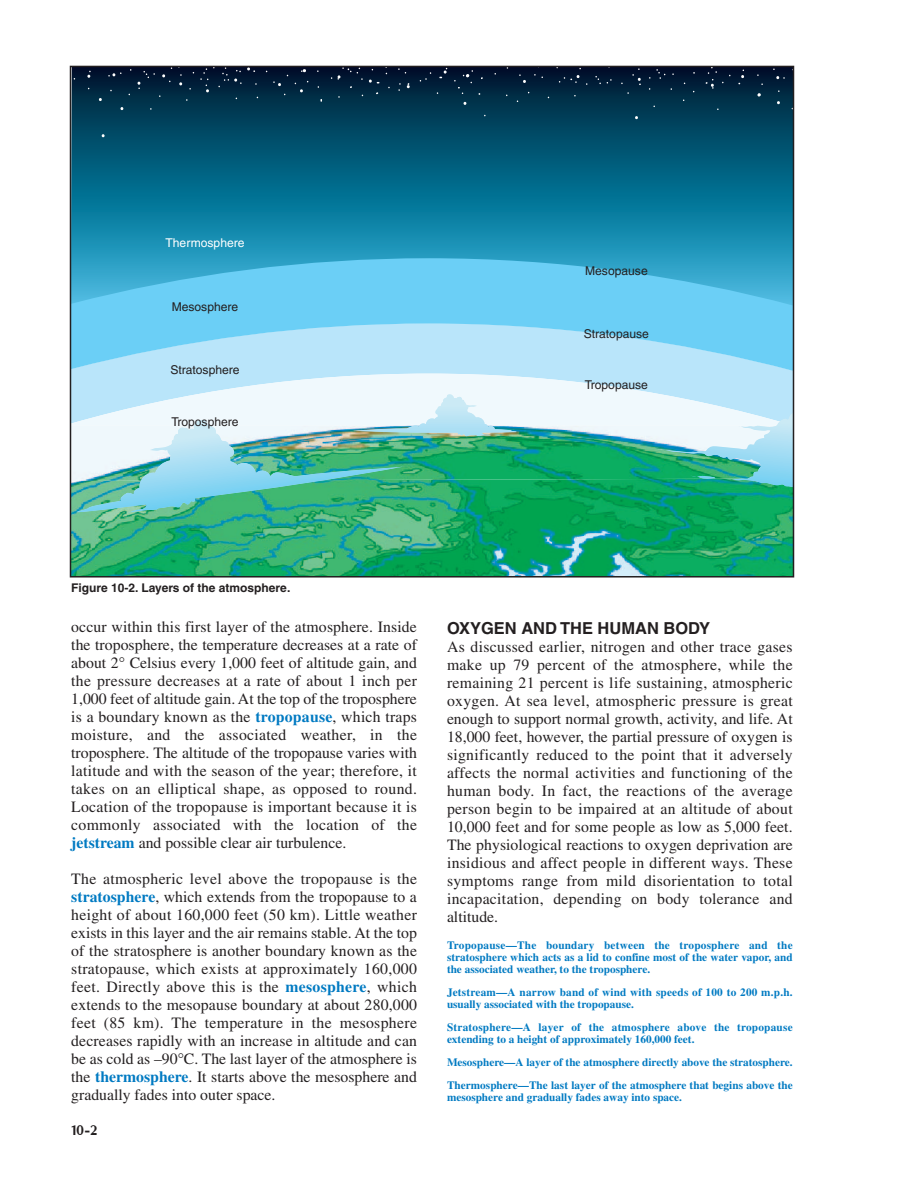
<style>
.page{position:relative;width:900px;height:1198px;background:#fff}
.page>*{position:absolute;margin:0;border:0;box-sizing:border-box;transform-origin:0 0}
.t1{font:700 16.5px "Helvetica";color:#231f20}
.t2{font:15.75px/18px "Times";color:#231f20;text-align:justify}
.t3{font:15.75px "Rubino Sans ICG Fill";color:#231f20}
.t4{font:12.15px "Helvetica";color:#231f20}
.t5{font:12.15px "Helvetica";color:#fff}
.t6{font:700 12px "Helvetica";color:#231f20}
.t7{font:700 11.25px/12px "Times";color:#007ac2}
.s1{font-weight:700;color:#007ac2}
</style>
<div class="page">
<svg style="left:69px;top:65px;width:726px;height:513px;background:#499fa7"></svg>
<p class="t5" style="left:165px;top:239px;width:81px">Thermosphere</p>
<p class="t4" style="left:172px;top:303px;width:68px">Mesosphere</p>
<p class="t4" style="left:170px;top:365px;width:71px">Stratosphere</p>
<p class="t4" style="left:171px;top:417px;width:69px">Troposphere</p>
<p class="t4" style="left:585px;top:266px;width:64px">Mesopause</p>
<p class="t4" style="left:584px;top:330px;width:67px">Stratopause</p>
<p class="t4" style="left:585px;top:380px;width:65px">Tropopause</p>
<p class="t6" style="left:71px;top:583px;width:221px">Figure 10-2. Layers of the atmosphere.</p>
<p class="t2" style="left:71px;top:620px;width:347px">occur within this first layer of the atmosphere. Inside the troposphere, the temperature decreases at a rate of about 2 Celsius every 1,000 feet of altitude gain, and the pressure decreases at a rate of about 1 inch per 1,000 feet of altitude gain. At the top of the troposphere is a boundary known as the <span class="s1">tropopause</span>, which traps moisture, and the associated weather, in the troposphere. The altitude of the tropopause varies with latitude and with the season of the year; therefore, it takes on an elliptical shape, as opposed to round.<br>Location of the tropopause is important because it is commonly associated with the location of the <span class="s1">jetstream</span> and possible clear air turbulence.</p>
<p class="t2" style="left:71px;top:872px;width:347px">The atmospheric level above the tropopause is the <span class="s1">stratosphere</span>, which extends from the tropopause to a height of about 160,000 feet (50 km). Little weather exists in this layer and the air remains stable. At the top of the stratosphere is another boundary known as the stratopause, which exists at approximately 160,000 feet. Directly above this is the <span class="s1">mesosphere</span>, which extends to the mesopause boundary at about 280,000 feet (85 km). The temperature in the mesosphere decreases rapidly with an increase in altitude and can be as cold as –90 C. The last layer of the atmosphere is the <span class="s1">thermosphere</span>. It starts above the mesosphere and gradually fades into outer space.</p>
<p class="t3" style="left:71px;top:1125px;width:28px">10-2</p>
<p class="t1" style="left:447px;top:622px;width:265px">OXYGEN AND THE HUMAN BODY</p>
<p class="t2" style="left:447px;top:639px;width:347px">As discussed earlier, nitrogen and other trace gases make up 79 percent of the atmosphere, while the remaining 21 percent is life sustaining, atmospheric oxygen. At sea level, atmospheric pressure is great enough to support normal growth, activity, and life. At 18,000 feet, however, the partial pressure of oxygen is significantly reduced to the point that it adversely affects the normal activities and functioning of the human body. In fact, the reactions of the average person begin to be impaired at an altitude of about 10,000 feet and for some people as low as 5,000 feet.<br>The physiological reactions to oxygen deprivation are insidious and affect people in different ways. These symptoms range from mild disorientation to total incapacitation, depending on body tolerance and altitude.</p>
<p class="t7" style="left:447px;top:940px;width:347px;text-align:justify">Tropopause—The boundary between the troposphere and the stratosphere which acts as a lid to confine most of the water vapor, and the associated weather, to the troposphere.</p>
<p class="t7" style="left:447px;top:987px;width:347px">Jetstream—A narrow band of wind with speeds of 100 to 200 m.p.h. usually associated with the tropopause.</p>
<p class="t7" style="left:447px;top:1022px;width:347px">Stratosphere—A layer of the atmosphere above the tropopause extending to a height of approximately 160,000 feet.</p>
<p class="t7" style="left:447px;top:1051px;width:347px;line-height:22.8px">Mesosphere—A layer of the atmosphere directly above the stratosphere.<br>Thermosphere—The last layer of the atmosphere that begins above the</p>
<p class="t7" style="left:447px;top:1092px;width:237px">mesosphere and gradually fades away into space.</p>
</div>
